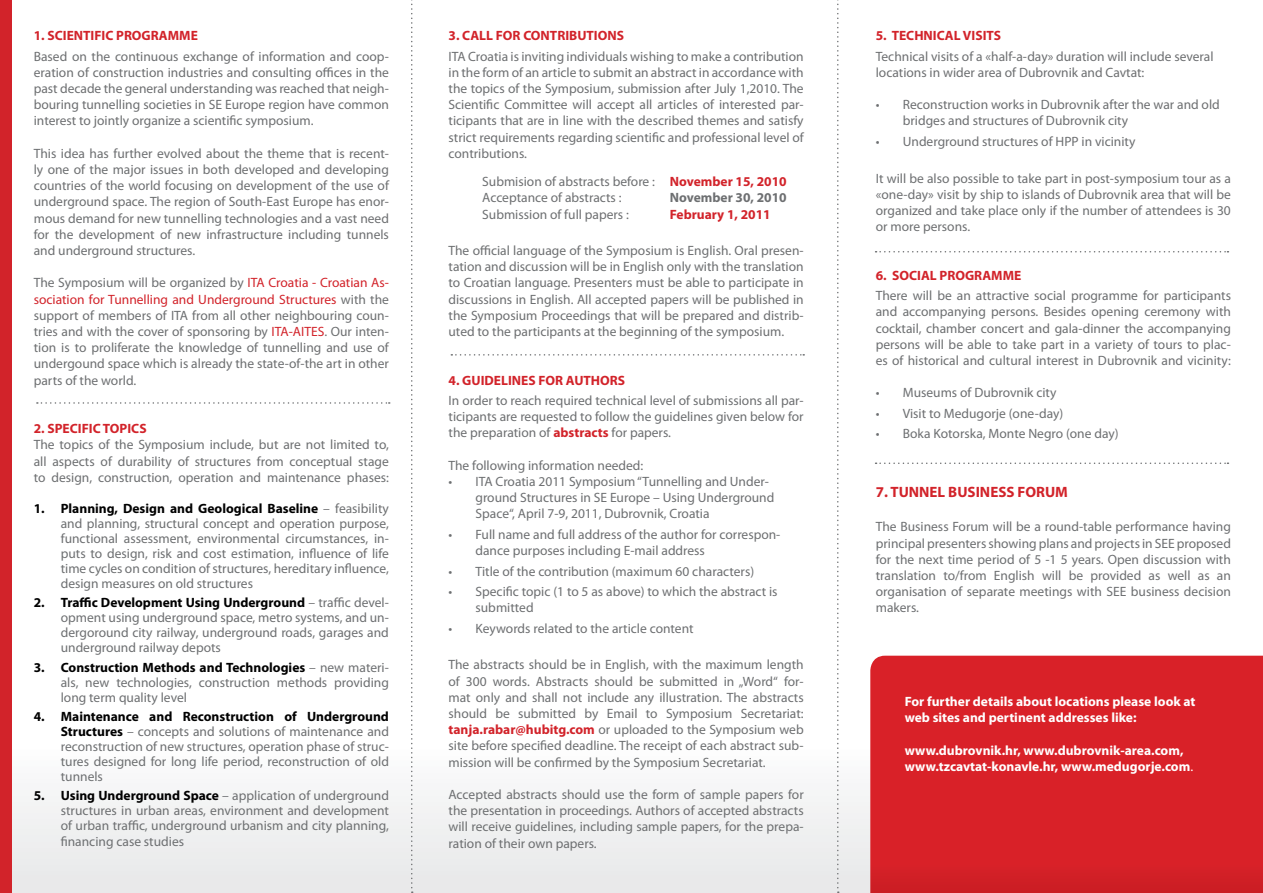
<style>
.page{position:relative;width:1263px;height:893px;background:#fff}
.page>*{position:absolute;margin:0;border:0;box-sizing:border-box;transform-origin:0 0}
.t1{font:700 15px "Myriad Pro";color:#d2232a}
.t2{font:13.5px/16.2px "Myriad Pro";color:#6d6f71;text-align:justify}
.t3{font:700 13.5px/16.2px "Myriad Pro";color:#fff}
.t4{font:700 13.5px "Myriad Pro";color:#d2232a}
.t5{font:700 13.5px "Myriad Pro";color:#6d6f71}
.s1{color:#d2232a}
.s2{font-weight:700;color:#000}
.s3{font-weight:700;color:#d2232a}
.s4{font-weight:400}
</style>
<div class="page">
<div style="left:0;top:710px;width:1263px;height:183px;background:#f4f5f5"></div>
<div style="left:870px;top:656px;width:393px;height:237px;background:#d92128"></div>
<div style="left:0;top:0;width:12px;height:893px;background:#d2232a"></div>
<svg style="left:451px;top:354px;width:353px;height:2px"></svg>
<svg style="left:875px;top:251px;width:353px;height:1px"></svg>
<svg style="left:37px;top:402px;width:353px;height:2px"></svg>
<svg style="left:411px;top:0;width:2px;height:893px"></svg>
<svg style="left:837px;top:0;width:2px;height:893px"></svg>
<svg style="left:875px;top:462px;width:353px;height:2px"></svg>
<p class="t4" style="left:34px;top:27px;width:166px">1. SCIENTIFIC PROGRAMME</p>
<p class="t2" style="left:34px;top:48px;width:357px">Based on the continuous exchange of information and coop&shy;eration of construction industries and consulting offices in the past decade the general understanding was reached that neigh&shy;bouring tunnelling societies in SE Europe region have common interest to jointly organize a scientific symposium.</p>
<p class="t2" style="left:34px;top:145px;width:357px">This idea has further evolved about the theme that is recent&shy;ly one of the major issues in both developed and developing countries of the world focusing on development of the use of underground space. The region of South-East Europe has enor&shy;mous demand for new tunnelling technologies and a vast need for the development of new infrastructure including tunnels and underground structures.</p>
<p class="t2" style="left:34px;top:275px;width:357px">The Symposium will be organized by <span class="s1">ITA Croatia - Croatian As&shy;sociation for Tunnelling and Underground Structures</span> with the support of members of ITA from all other neighbouring coun&shy;tries and with the cover of sponsoring by <span class="s1">ITA-AITES</span>. Our inten&shy;tion is to proliferate the knowledge of tunnelling and use of undergound space which is already the state-of-the art in other parts of the world.</p>
<p class="t4" style="left:34px;top:420px;width:114px">2. SPECIFIC TOPICS</p>
<p class="t2" style="left:34px;top:437px;width:357px">The topics of the Symposium include, but are not limited to, all aspects of durability of structures from conceptual stage to design, construction, operation and maintenance phases:</p>
<p class="t2" style="left:61px;top:501px;width:330px;line-height:15px;text-indent:-27px"><span class="s2">1. Planning, Design and Geological Baseline</span> – feasibility and planning, structural concept and operation purpose, functional assessment, environmental circumstances, in&shy;puts to design, risk and cost estimation, influence of life time cycles on condition of structures, hereditary influence, design measures on old structures</p>
<p class="t2" style="left:61px;top:595px;width:330px;line-height:15px;text-indent:-27px"><span class="s2">2. Traffic Development Using Underground</span> – traffic devel&shy;opment using underground space, metro systems, and un&shy;dergoround city railway, underground roads, garages and underground railway depots</p>
<p class="t2" style="left:61px;top:659px;width:330px;line-height:15px;text-indent:-27px"><span class="s2">3. Construction Methods and Technologies</span> – new materi&shy;als, new technologies, construction methods providing long term quality level</p>
<p class="t2" style="left:61px;top:708px;width:330px;line-height:15px;text-indent:-27px"><span class="s2">4. Maintenance and Reconstruction of Underground Structures</span> – concepts and solutions of maintenance and reconstruction of new structures, operation phase of struc&shy;tures designed for long life period, reconstruction of old tunnels</p>
<p class="t2" style="left:61px;top:787px;width:330px;line-height:15.5px;text-indent:-27px"><span class="s2">5. Using Underground Space</span> – application of underground structures in urban areas, environment and development of urban traffic, underground urbanism and city planning, financing case studies</p>
<p class="t4" style="left:448px;top:27px;width:177px">3. CALL FOR CONTRIBUTIONS</p>
<p class="t2" style="left:448px;top:48px;width:357px">ITA Croatia is inviting individuals wishing to make a contribution in the form of an article to submit an abstract in accordance with the topics of the Symposium, submission after July 1,2010. The Scientific Committee will accept all articles of interested par&shy;ticipants that are in line with the described themes and satisfy strict requirements regarding scientific and professional level of contributions.</p>
<p class="t2" style="left:482px;top:173px;width:306px">Submision of abstracts before : <span class="s3">November 15, 2010<br></span>Acceptance of abstracts :</p>
<p class="t5" style="left:670px;top:189px;width:118px">November 30, 2010</p>
<p class="t2" style="left:482px;top:206px;width:148px">Submission of full papers :</p>
<p class="t4" style="left:670px;top:205px;width:102px">February 1, 2011</p>
<p class="t2" style="left:448px;top:242px;width:357px">The official language of the Symposium is English. Oral presen&shy;tation and discussion will be in English only with the translation to Croatian language. Presenters must be able to participate in discussions in English. All accepted papers will be published in the Symposium Proceedings that will be prepared and distrib&shy;uted to the participants at the beginning of the symposium.</p>
<p class="t4" style="left:448px;top:371px;width:178px">4. GUIDELINES FOR AUTHORS</p>
<p class="t2" style="left:448px;top:392px;width:357px">In order to reach required technical level of submissions all par&shy;ticipants are requested to follow the guidelines given below for the preparation of <span class="s3">abstracts</span> for papers.</p>
<p class="t2" style="left:448px;top:457px;width:196px">The following information needed:</p>
<p class="t2" style="left:475px;top:473px;width:300px;text-align:left;text-indent:-27px">• ITA Croatia 2011 Symposium “Tunnelling and Under&shy;ground Structures in SE Europe – Using Underground<br>Space“, April 7-9, 2011, Dubrovnik, Croatia</p>
<p class="t2" style="left:475px;top:526px;width:306px;text-indent:-27px">• Full name and full address of the author for correspon&shy;dance purposes including E-mail address</p>
<p class="t2" style="left:448px;top:563px;width:307px">• Title of the contribution (maximum 60 characters)</p>
<p class="t2" style="left:475px;top:583px;width:304px;text-indent:-27px">• Specific topic (1 to 5 as above) to which the abstract is submitted</p>
<p class="t2" style="left:448px;top:620px;width:247px">• Keywords related to the article content</p>
<p class="t2" style="left:448px;top:656px;width:357px">The abstracts should be in English, with the maximum length of 300 words. Abstracts should be submitted in „Word“ for&shy;mat only and shall not include any illustration. The abstracts should be submitted by Email to Symposium Secretariat: <span class="s3">tanja.rabar@hubitg.com</span> or uploaded to the Symposium web site before specified deadline. The receipt of each abstract sub&shy;mission will be confirmed by the Symposium Secretariat.</p>
<p class="t2" style="left:448px;top:786px;width:357px">Accepted abstracts should use the form of sample papers for the presentation in proceedings. Authors of accepted abstracts will receive guidelines, including sample papers, for the prepa&shy;ration of their own papers.</p>
<p class="t4" style="left:876px;top:27px;width:127px">5. TECHNICAL VISITS</p>
<p class="t2" style="left:876px;top:48px;width:339px">Technical visits of a «half-a-day» duration will include several locations in wider area of Dubrovnik and Cavtat:</p>
<p class="t2" style="left:903px;top:96px;width:319px;text-indent:-27px">• Reconstruction works in Dubrovnik after the war and old bridges and structures of Dubrovnik city</p>
<p class="t2" style="left:876px;top:133px;width:261px">• Underground structures of HPP in vicinity</p>
<p class="t2" style="left:876px;top:170px;width:357px">It will be also possible to take part in post-symposium tour as a «one-day» visit by ship to islands of Dubrovnik area that will be organized and take place only if the number of attendees is 30 or more persons.</p>
<p class="t4" style="left:876px;top:266px;width:147px">6. SOCIAL PROGRAMME</p>
<p class="t2" style="left:876px;top:287px;width:357px">There will be an attractive social programme for participants and accompanying persons. Besides opening ceremony with cocktail, chamber concert and gala-dinner the accompanying persons will be able to take part in a variety of tours to plac&shy;es of historical and cultural interest in Dubrovnik and vicinity:</p>
<p class="t2" style="left:876px;top:384px;width:182px">• Museums of Dubrovnik city</p>
<p class="t2" style="left:876px;top:405px;width:189px">• Visit to Medugorje (one-day)</p>
<p class="t2" style="left:876px;top:425px;width:244px">• Boka Kotorska, Monte Negro (one day)</p>
<p class="t1" style="left:876px;top:482px;width:194px">7. TUNNEL BUSINESS FORUM</p>
<p class="t2" style="left:876px;top:519px;width:357px">The Business Forum will be a round-table performance having principal presenters showing plans and projects in SEE proposed for the next time period of 5 -1 5 years. Open discussion with translation to/from English will be provided as well as an organisation of separate meetings with SEE business decision makers.</p>
<p class="t3" style="left:905px;top:693px;width:292px">For further details about locations please look at web sites and pertinent addresses like:</p>
<p class="t3" style="left:905px;top:742px;width:290px">www.dubrovnik.hr, www.dubrovnik-area.com, www.tzcavtat-konavle.hr, www.medugorje.com<span class="s4">.</span></p>
</div>
